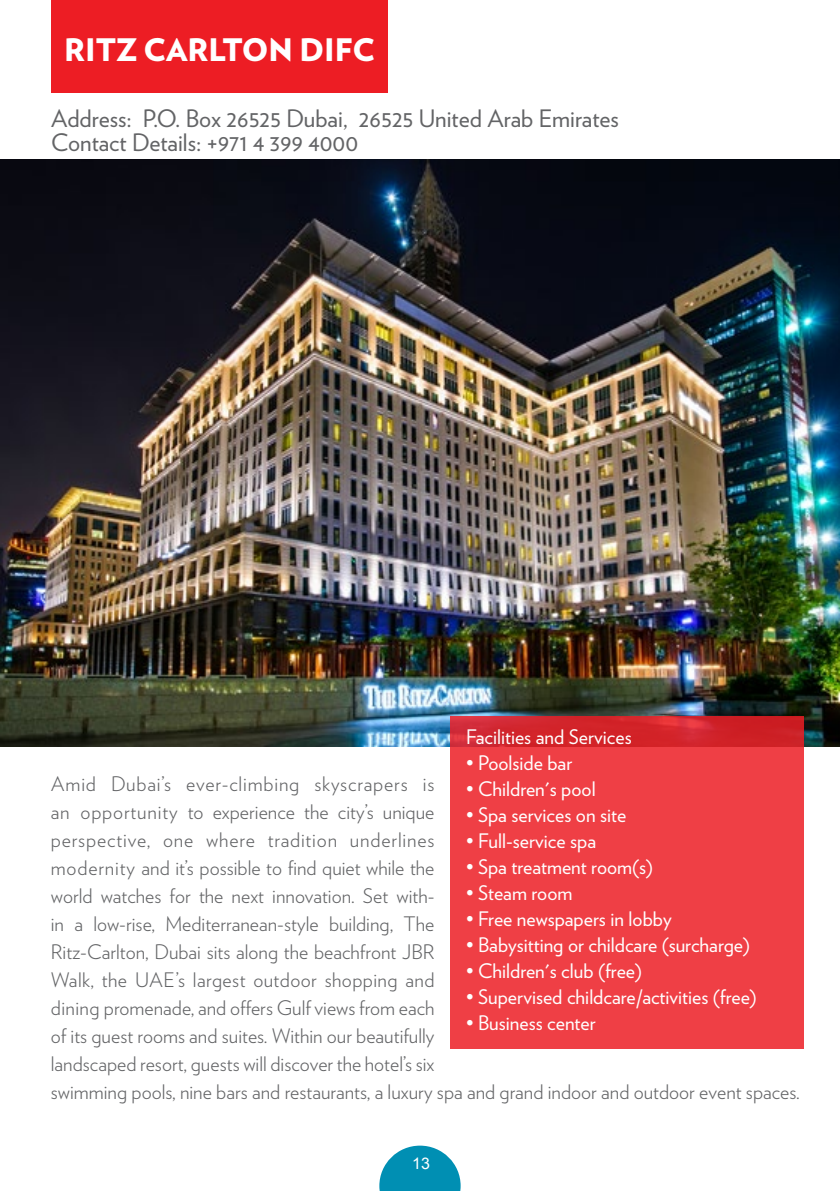
<style>
.page{position:relative;width:840px;height:1191px;background:#fff}
.page>*{position:absolute;margin:0;border:0;box-sizing:border-box;transform-origin:0 0}
.t1{font:900 31px "Verlag";color:#fff}
.t2{font:24px/24px "Verlag";color:#636466}
.t3{font:300 20px/28px "Verlag";color:#636466}
.t4{font:20px "Verlag";color:#fff}
.t5{font:16px "Arial";color:#fff}
</style>
<div class="page">
<svg style="left:379px;top:1145px;width:81px;height:46px"></svg>
<img style="left:0;top:160px;width:839px;height:587px">
<svg style="left:449px;top:716px;width:354px;height:332px;fill:#ef3f45"></svg>
<div style="left:51px;top:0;width:336px;height:93px;background:#ed1d24"></div>
<h1 class="t1" style="left:64px;top:24px;width:312px">RITZ CARLTON DIFC</h1>
<p class="t2" style="left:51px;top:105px;width:569px">Address: P.O. Box 26525 Dubai, 26525 United Arab Emirates<br>Contact Details: +971 4 399 4000</p>
<p class="t4" style="left:465px;top:722px;width:167px">Facilities and Services</p>
<p class="t4" style="left:465px;top:748px;width:108px">• Poolside bar</p>
<p class="t4" style="left:465px;top:774px;width:131px">• Children's pool</p>
<p class="t4" style="left:465px;top:800px;width:162px">• Spa services on site</p>
<p class="t4" style="left:465px;top:826px;width:131px">• Full-service spa</p>
<p class="t4" style="left:465px;top:852px;width:188px">• Spa treatment room(s)</p>
<p class="t4" style="left:465px;top:878px;width:108px">• Steam room</p>
<p class="t4" style="left:465px;top:904px;width:207px">• Free newspapers in lobby</p>
<p class="t4" style="left:465px;top:930px;width:285px">• Babysitting or childcare (surcharge)</p>
<p class="t4" style="left:465px;top:956px;width:177px">• Children's club (free)</p>
<p class="t4" style="left:465px;top:982px;width:292px">• Supervised childcare/activities (free)</p>
<p class="t4" style="left:465px;top:1008px;width:131px">• Business center</p>
<p class="t3" style="left:51px;top:768px;width:750px">Amid Dubai’s ever-climbing skyscrapers is<br>an opportunity to experience the city’s unique<br>perspective, one where tradition underlines<br>modernity and it’s possible to find quiet while the<br>world watches for the next innovation. Set with-<br>in a low-rise, Mediterranean-style building, The<br>Ritz-Carlton, Dubai sits along the beachfront JBR<br>Walk, the UAE’s largest outdoor shopping and<br>dining promenade, and offers Gulf views from each<br>of its guest rooms and suites. Within our beautifully<br>landscaped resort, guests will discover the hotel’s six<br>swimming pools, nine bars and restaurants, a luxury spa and grand indoor and outdoor event spaces.</p>
<p class="t5" style="left:412px;top:1152px;width:19px">13</p>
</div>
